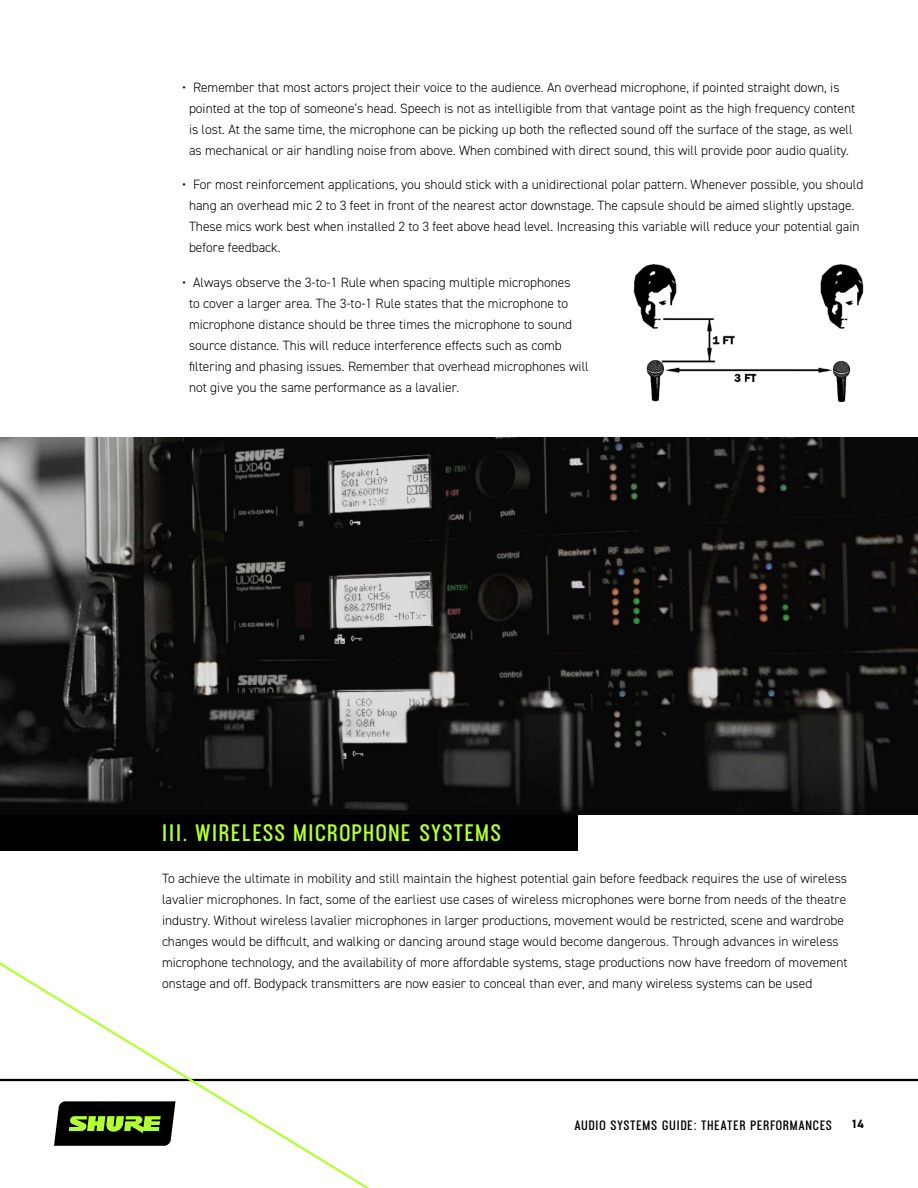
<style>
.page{position:relative;width:918px;height:1188px;background:#fff}
.page>*{position:absolute;margin:0;border:0;box-sizing:border-box;transform-origin:0 0}
.t1{font:700 21px "Ostrich Proper";letter-spacing:.035em;color:#b2ff33}
.t2{font:300 13.5px/21px "DIN2014";color:#000}
.t3{font:700 12px "Ostrich Proper";letter-spacing:.03em;color:#000}
.t4{font:700 12px "DIN2014";color:#000}
</style>
<div class="page">
<hr style="left:0;top:1079px;width:918px;height:2px;background:#000">
<svg style="left:0;top:962px;width:407px;height:226px"></svg>
<img style="left:633px;top:264px;width:231px;height:138px">
<img style="left:0;top:438px;width:918px;height:377px">
<div style="left:0;top:815px;width:578px;height:35px;background:#000"></div>
<p class="t2" style="left:189px;top:76px;width:668px;text-indent:-7px">• Remember that most actors project their voice to the audience. An overhead microphone, if pointed straight down, is pointed at the top of someone’s head. Speech is not as intelligible from that vantage point as the high frequency content is lost. At the same time, the microphone can be picking up both the reflected sound off the surface of the stage, as well as mechanical or air handling noise from above. When combined with direct sound, this will provide poor audio quality.</p>
<p class="t2" style="left:189px;top:174px;width:676px;text-indent:-7px">• For most reinforcement applications, you should stick with a unidirectional polar pattern. Whenever possible, you should hang an overhead mic 2 to 3 feet in front of the nearest actor downstage. The capsule should be aimed slightly upstage.<br>These mics work best when installed 2 to 3 feet above head level. Increasing this variable will reduce your potential gain before feedback.</p>
<p class="t2" style="left:189px;top:271px;width:401px;text-indent:-7px">• Always observe the 3-to-1 Rule when spacing multiple microphones<br>to cover a larger area. The 3-to-1 Rule states that the microphone to microphone distance should be three times the microphone to sound source distance. This will reduce interference effects such as comb filtering and phasing issues. Remember that overhead microphones will not give you the same performance as a lavalier.</p>
<h1 class="t1" style="left:162px;top:820px;width:342px">III. WIRELESS MICROPHONE SYSTEMS</h1>
<p class="t2" style="left:162px;top:867px;width:687px">To achieve the ultimate in mobility and still maintain the highest potential gain before feedback requires the use of wireless lavalier microphones. In fact, some of the earliest use cases of wireless microphones were borne from needs of the theatre industry. Without wireless lavalier microphones in larger productions, movement would be restricted, scene and wardrobe changes would be difficult, and walking or dancing around stage would become dangerous. Through advances in wireless microphone technology, and the availability of more affordable systems, stage productions now have freedom of movement onstage and off. Bodypack transmitters are now easier to conceal than ever, and many wireless systems can be used</p>
<p class="t3" style="left:574px;top:1118px;width:260px">AUDIO SYSTEMS GUIDE: THEATER PERFORMANCES</p>
<p class="t4" style="left:851px;top:1116px;width:14px">14</p>
</div>
